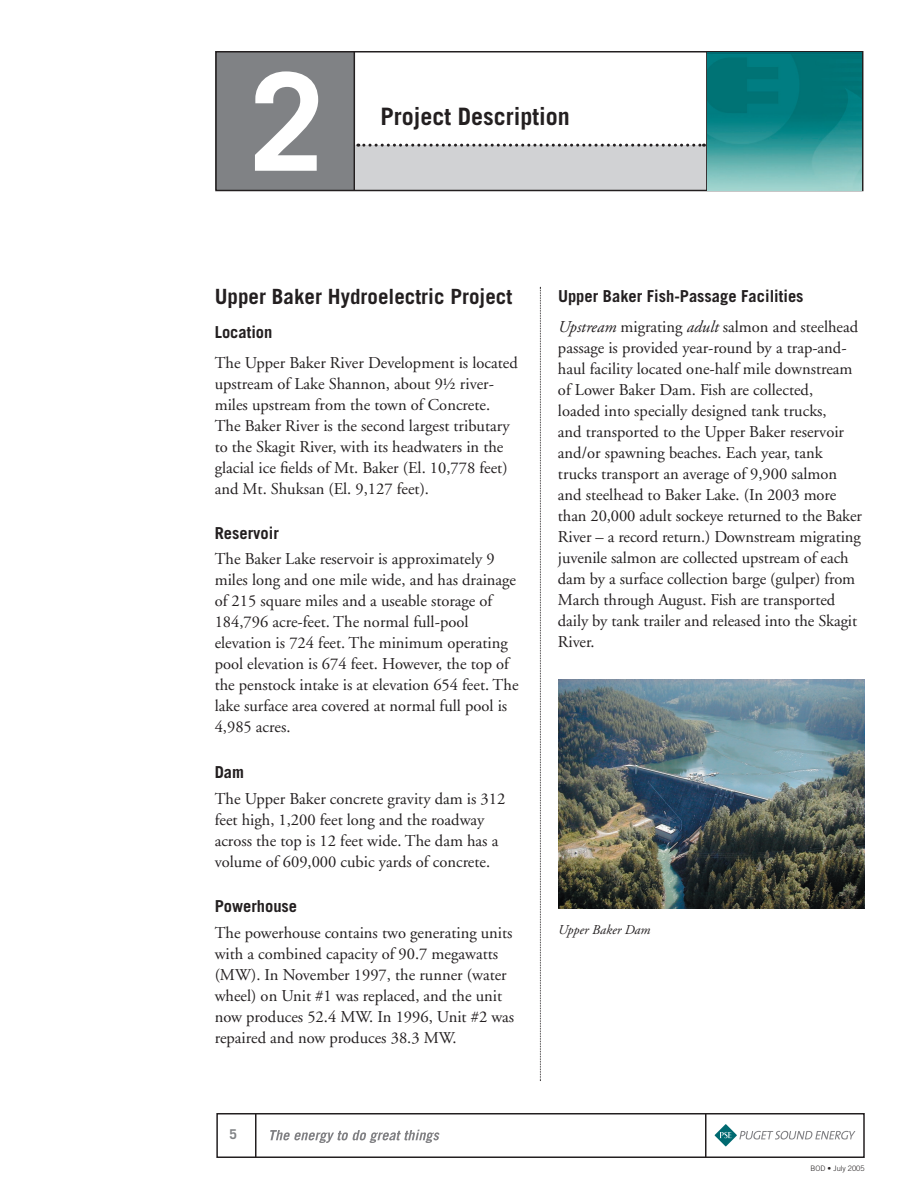
<style>
.page{position:relative;width:918px;height:1188px;background:#fff}
.page>*{position:absolute;margin:0;border:0;box-sizing:border-box;transform-origin:0 0}
.t1{font:700 135.75px "Trade Gothic";color:#fff}
.t2{font:700 24px "Trade Gothic";color:#231f20}
.t3{font:700 21px "Trade Gothic";color:#231f20}
.t4{font:16.5px/21px "Adobe Garamond";color:#231f20}
.t5{font:700 16.5px "Trade Gothic";color:#231f20}
.t6{font:italic 13.5px "Adobe Garamond";color:#231f20}
.t7{font:700 13.5px "Trade Gothic";color:#808285}
.t8{font:300 7.5px "Trade Gothic";color:#231f20}
.s1{font-style:italic}
</style>
<div class="page">
<div style="left:216px;top:1113px;width:649px;height:45px;border:2px solid #231f20"></div>
<svg style="left:270px;top:1130px;width:170px;height:13px"></svg>
<hr style="left:705px;top:1114px;width:1px;height:44px;background:#231f20">
<hr style="left:255px;top:1114px;width:1px;height:44px;background:#231f20">
<div style="left:216px;top:51px;width:139px;height:139px;background:#808285"></div>
<hr style="left:354px;top:52px;width:1px;height:138px;background:#231f20">
<div style="left:355px;top:145px;width:351px;height:45px;background:#d1d2d4"></div>
<svg style="left:358px;top:144px;width:347px;height:3px"></svg>
<hr style="left:706px;top:52px;width:2px;height:138px;background:#231f20">
<div style="left:215px;top:51px;width:648px;height:140px;border:2px solid #231f20"></div>
<svg style="left:739px;top:1131px;width:116px;height:9px"></svg>
<svg style="left:715px;top:1124px;width:22px;height:22px"></svg>
<svg style="left:720px;top:1132px;width:12px;height:6px"></svg>
<img style="left:708px;top:54px;width:154px;height:136px">
<img style="left:558px;top:679px;width:307px;height:230px">
<svg style="left:540px;top:287px;width:1px;height:793px"></svg>
<h1 class="t1" style="left:250px;top:39px;width:77px">2</h1>
<h2 class="t2" style="left:381px;top:102px;width:191px">Project Description</h2>
<p class="t3" style="left:215px;top:284px;width:299px">Upper Baker Hydroelectric Project</p>
<p class="t5" style="left:215px;top:321px;width:59px">Location</p>
<p class="t4" style="left:215px;top:352px;width:305px">The Upper Baker River Development is located upstream of Lake Shannon, about 9½ river&shy;miles upstream from the town of Concrete.<br>The Baker River is the second largest tributary to the Skagit River, with its headwaters in the glacial ice fields of Mt. Baker (El. 10,778 feet) and Mt. Shuksan (El. 9,127 feet).</p>
<p class="t5" style="left:215px;top:523px;width:66px">Reservoir</p>
<p class="t4" style="left:215px;top:549px;width:305px">The Baker Lake reservoir is approximately 9 miles long and one mile wide, and has drainage of 215 square miles and a useable storage of 184,796 acre-feet. The normal full-pool elevation is 724 feet. The minimum operating pool elevation is 674 feet. However, the top of the penstock intake is at elevation 654 feet. The lake surface area covered at normal full pool is 4,985 acres.</p>
<p class="t5" style="left:215px;top:762px;width:31px">Dam</p>
<p class="t4" style="left:215px;top:788px;width:292px">The Upper Baker concrete gravity dam is 312 feet high, 1,200 feet long and the roadway across the top is 12 feet wide. The dam has a volume of 609,000 cubic yards of concrete.</p>
<p class="t5" style="left:215px;top:896px;width:84px">Powerhouse</p>
<p class="t4" style="left:215px;top:922px;width:301px">The powerhouse contains two generating units with a combined capacity of 90.7 megawatts (MW). In November 1997, the runner (water wheel) on Unit #1 was replaced, and the unit now produces 52.4 MW. In 1996, Unit #2 was repaired and now produces 38.3 MW.</p>
<p class="t7" style="left:230px;top:1126px;width:9px">5</p>
<p class="t5" style="left:558px;top:286px;width:247px">Upper Baker Fish-Passage Facilities</p>
<p class="t4" style="left:558px;top:317px;width:306px"><span class="s1">Upstream</span> migrating <span class="s1">adult</span> salmon and steelhead passage is provided year-round by a trap-and&shy;haul facility located one-half mile downstream of Lower Baker Dam. Fish are collected,<br>loaded into specially designed tank trucks,<br>and transported to the Upper Baker reservoir and/or spawning beaches. Each year, tank trucks transport an average of 9,900 salmon and steelhead to Baker Lake. (In 2003 more than 20,000 adult sockeye returned to the Baker River – a record return.) Downstream migrating juvenile salmon are collected upstream of each dam by a surface collection barge (gulper) from March through August. Fish are transported daily by tank trailer and released into the Skagit River.</p>
<p class="t6" style="left:558px;top:922px;width:94px">Upper Baker Dam</p>
<p class="t8" style="left:810px;top:1164px;width:56px">BOD • July 2005</p>
</div>
